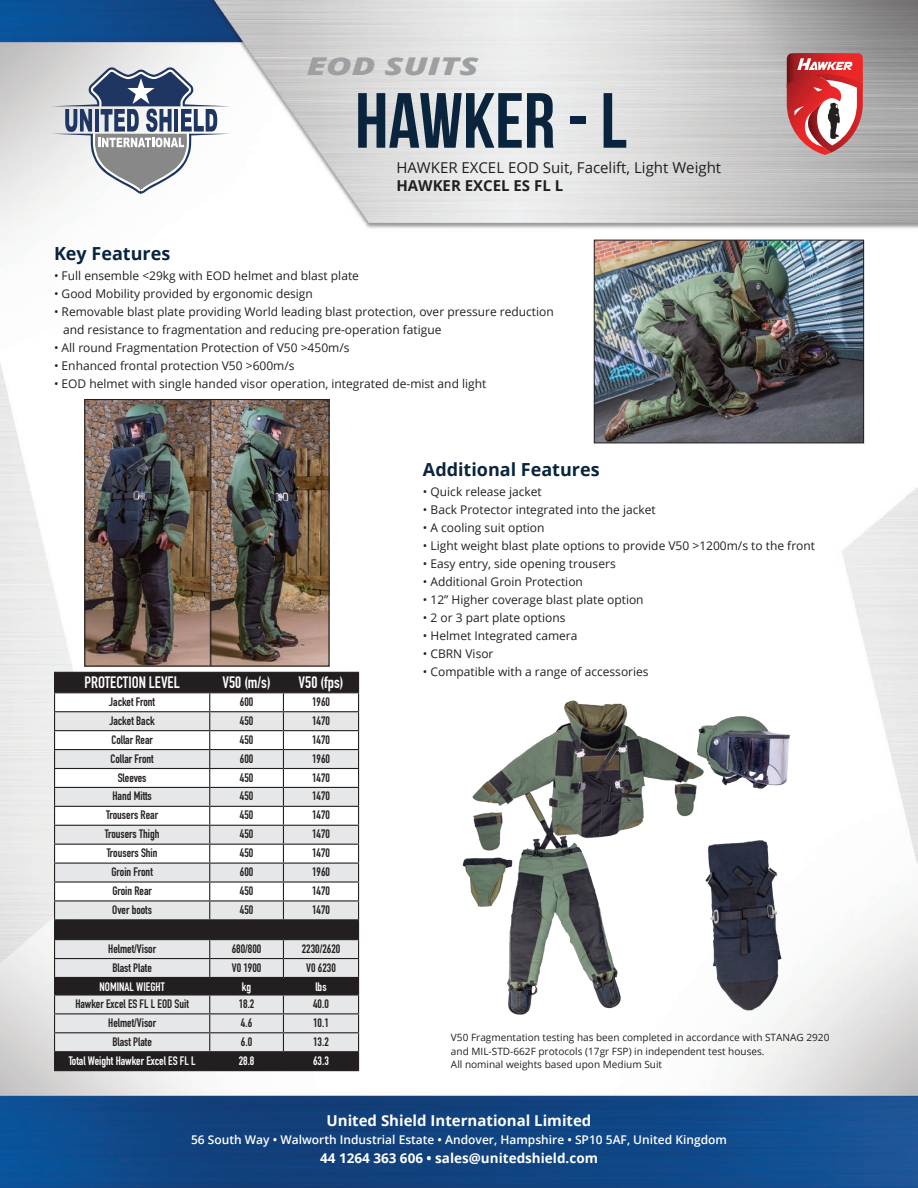
<style>
.page{position:relative;width:918px;height:1188px;background:#fff}
.page>*{position:absolute;margin:0;border:0;box-sizing:border-box;transform-origin:0 0}
.t1{font:78px "Bebas Neue";color:#0a243e}
.t2{font:italic 800 24.45px "Open Sans";color:#9d9fa2;scale:1.42 1}
.t3{font:700 18px "Open Sans";color:#0a243e}
.t4{font:700 16.35px "DIN Condensed";color:#fff}
.t5{font:15px "Open Sans";color:#231f20}
.t6{font:700 15px "Open Sans";color:#fff}
.t7{font:700 15px "Open Sans";color:#231f20}
.t8{font:700 13.5px "Open Sans";color:#fff}
.t9{font:700 12.15px "DIN Condensed";color:#231f20}
.t10{font:700 12.15px "DIN Condensed";color:#fff}
.t11{font:12px "Open Sans";color:#231f20}
.t12{font:600 12px "Open Sans";color:#fff}
.t13{font:10.05px/13.4px "Open Sans";color:#231f20}
</style>
<div class="page">
<img style="left:0;top:0;width:918px;height:1188px">
<svg style="left:51px;top:67px;width:180px;height:127px"></svg>
<hr style="left:568px;top:687px;width:296px;height:3px;background:#fff">
<hr style="left:54px;top:672px;width:156px;height:1px;background:#231f20">
<hr style="left:210px;top:672px;width:73px;height:1px;background:#231f20">
<hr style="left:283px;top:672px;width:76px;height:1px;background:#231f20">
<svg style="left:54px;top:673px;width:305px;height:397px"></svg>
<hr style="left:54px;top:1070px;width:156px;height:1px;background:#231f20">
<hr style="left:210px;top:1070px;width:73px;height:1px;background:#231f20">
<hr style="left:283px;top:1070px;width:76px;height:1px;background:#231f20">
<img style="left:596px;top:242px;width:266px;height:199px">
<div style="left:594px;top:240px;width:270px;height:203px;border:1px solid #231f20"></div>
<svg style="left:786px;top:53px;width:77px;height:102px"></svg>
<img style="left:438px;top:690px;width:391px;height:336px">
<img style="left:86px;top:401px;width:242px;height:264px">
<div style="left:84px;top:399px;width:127px;height:268px;border:1px solid #231f20"></div>
<div style="left:210px;top:399px;width:120px;height:268px;border:1px solid #231f20"></div>
<p class="t3" style="left:54px;top:240px;width:118px">Key Features</p>
<p class="t2" style="left:307px;top:47px;width:122px">EOD SUITS</p>
<p class="t1" style="left:355px;top:78px;width:273px">HAWKER - L</p>
<p class="t5" style="left:396px;top:158px;width:326px">HAWKER EXCEL EOD Suit, Facelift, Light Weight</p>
<p class="t7" style="left:396px;top:175px;width:168px">HAWKER EXCEL ES FL L</p>
<p class="t11" style="left:54px;top:267px;width:306px">• Full ensemble &lt;29kg with EOD helmet and blast plate</p>
<p class="t11" style="left:54px;top:285px;width:260px">• Good Mobility provided by ergonomic design</p>
<p class="t11" style="left:54px;top:303px;width:501px">• Removable blast plate providing World leading blast protection, over pressure reduction</p>
<p class="t11" style="left:63px;top:321px;width:380px">and resistance to fragmentation and reducing pre-operation fatigue</p>
<p class="t11" style="left:54px;top:339px;width:297px">• All round Fragmentation Protection of V50 &gt;450m/s</p>
<p class="t11" style="left:54px;top:357px;width:242px">• Enhanced frontal protection V50 &gt;600m/s</p>
<p class="t11" style="left:54px;top:375px;width:434px">• EOD helmet with single handed visor operation, integrated de-mist and light</p>
<p class="t4" style="left:85px;top:672px;width:97px">PROTECTION LEVEL</p>
<p class="t4" style="left:223px;top:672px;width:50px">V50 (m/s)</p>
<p class="t4" style="left:299px;top:672px;width:46px">V50 (fps)</p>
<p class="t9" style="left:109px;top:693px;width:47px">Jacket Front</p>
<p class="t9" style="left:240px;top:693px;width:15px">600</p>
<p class="t9" style="left:312px;top:693px;width:19px">1960</p>
<p class="t9" style="left:110px;top:712px;width:47px">Jacket Back</p>
<p class="t9" style="left:240px;top:712px;width:15px">450</p>
<p class="t9" style="left:312px;top:712px;width:19px">1470</p>
<p class="t9" style="left:111px;top:731px;width:43px">Collar Rear</p>
<p class="t9" style="left:240px;top:731px;width:15px">450</p>
<p class="t9" style="left:312px;top:731px;width:19px">1470</p>
<p class="t9" style="left:111px;top:750px;width:45px">Collar Front</p>
<p class="t9" style="left:240px;top:750px;width:15px">600</p>
<p class="t9" style="left:312px;top:750px;width:19px">1960</p>
<p class="t9" style="left:118px;top:769px;width:30px">Sleeves</p>
<p class="t9" style="left:240px;top:769px;width:15px">450</p>
<p class="t9" style="left:312px;top:769px;width:19px">1470</p>
<p class="t9" style="left:112px;top:788px;width:41px">Hand Mitts</p>
<p class="t9" style="left:240px;top:788px;width:15px">450</p>
<p class="t9" style="left:312px;top:788px;width:19px">1470</p>
<p class="t9" style="left:106px;top:807px;width:53px">Trousers Rear</p>
<p class="t9" style="left:240px;top:807px;width:15px">450</p>
<p class="t9" style="left:312px;top:807px;width:19px">1470</p>
<p class="t9" style="left:105px;top:826px;width:56px">Trousers Thigh</p>
<p class="t9" style="left:240px;top:826px;width:15px">450</p>
<p class="t9" style="left:312px;top:826px;width:19px">1470</p>
<p class="t9" style="left:107px;top:845px;width:52px">Trousers Shin</p>
<p class="t9" style="left:240px;top:845px;width:15px">450</p>
<p class="t9" style="left:312px;top:845px;width:19px">1470</p>
<p class="t9" style="left:111px;top:864px;width:43px">Groin Front</p>
<p class="t9" style="left:240px;top:864px;width:15px">600</p>
<p class="t9" style="left:312px;top:864px;width:19px">1960</p>
<p class="t9" style="left:112px;top:883px;width:41px">Groin Rear</p>
<p class="t9" style="left:240px;top:883px;width:15px">450</p>
<p class="t9" style="left:312px;top:883px;width:19px">1470</p>
<p class="t9" style="left:112px;top:902px;width:41px">Over boots</p>
<p class="t9" style="left:240px;top:902px;width:15px">450</p>
<p class="t9" style="left:312px;top:902px;width:19px">1470</p>
<p class="t9" style="left:108px;top:940px;width:49px">Helmet/Visor</p>
<p class="t9" style="left:232px;top:940px;width:31px">680/800</p>
<p class="t9" style="left:302px;top:940px;width:40px">2230/2620</p>
<p class="t9" style="left:112px;top:959px;width:41px">Blast Plate</p>
<p class="t9" style="left:232px;top:959px;width:31px">V0 1900</p>
<p class="t9" style="left:306px;top:959px;width:31px">V0 6230</p>
<p class="t10" style="left:100px;top:978px;width:67px">NOMINAL WIEGHT</p>
<p class="t10" style="left:242px;top:978px;width:11px">kg</p>
<p class="t10" style="left:315px;top:978px;width:13px">lbs</p>
<p class="t9" style="left:75px;top:996px;width:115px">Hawker Excel ES FL L EOD Suit</p>
<p class="t9" style="left:239px;top:996px;width:17px">18.2</p>
<p class="t9" style="left:313px;top:996px;width:17px">40.0</p>
<p class="t9" style="left:108px;top:1015px;width:49px">Helmet/Visor</p>
<p class="t9" style="left:241px;top:1015px;width:13px">4.6</p>
<p class="t9" style="left:313px;top:1015px;width:17px">10.1</p>
<p class="t9" style="left:112px;top:1033px;width:41px">Blast Plate</p>
<p class="t9" style="left:241px;top:1033px;width:13px">6.0</p>
<p class="t9" style="left:313px;top:1033px;width:17px">13.2</p>
<p class="t10" style="left:69px;top:1052px;width:128px">Total Weight Hawker Excel ES FL L</p>
<p class="t10" style="left:239px;top:1052px;width:17px">28.8</p>
<p class="t10" style="left:313px;top:1052px;width:17px">63.3</p>
<p class="t3" style="left:423px;top:457px;width:178px">Additional Features</p>
<p class="t11" style="left:423px;top:484px;width:120px">• Quick release jacket</p>
<p class="t11" style="left:423px;top:502px;width:234px">• Back Protector integrated into the jacket</p>
<p class="t11" style="left:423px;top:520px;width:123px">• A cooling suit option</p>
<p class="t11" style="left:423px;top:538px;width:394px">• Light weight blast plate options to provide V50 &gt;1200m/s to the front</p>
<p class="t11" style="left:423px;top:556px;width:194px">• Easy entry, side opening trousers</p>
<p class="t11" style="left:423px;top:574px;width:162px">• Additional Groin Protection</p>
<p class="t11" style="left:423px;top:592px;width:222px">• 12” Higher coverage blast plate option</p>
<p class="t11" style="left:423px;top:610px;width:144px">• 2 or 3 part plate options</p>
<p class="t11" style="left:423px;top:628px;width:156px">• Helmet Integrated camera</p>
<p class="t11" style="left:423px;top:646px;width:72px">• CBRN Visor</p>
<p class="t11" style="left:423px;top:664px;width:227px">• Compatible with a range of accessories</p>
<p class="t13" style="left:451px;top:1031px;width:380px">V50 Fragmentation testing has been completed in accordance with STANAG 2920 and MIL-STD-662F protocols (17gr FSP) in independent test houses.</p>
<p class="t13" style="left:451px;top:1057px;width:213px">All nominal weights based upon Medium Suit</p>
<p class="t6" style="left:327px;top:1110px;width:266px">United Shield International Limited</p>
<p class="t8" style="left:320px;top:1148px;width:279px">44 1264 363 606 • sales@unitedshield.com</p>
<p class="t12" style="left:191px;top:1131px;width:537px">56 South Way • Walworth Industrial Estate • Andover, Hampshire • SP10 5AF, United Kingdom</p>
</div>
